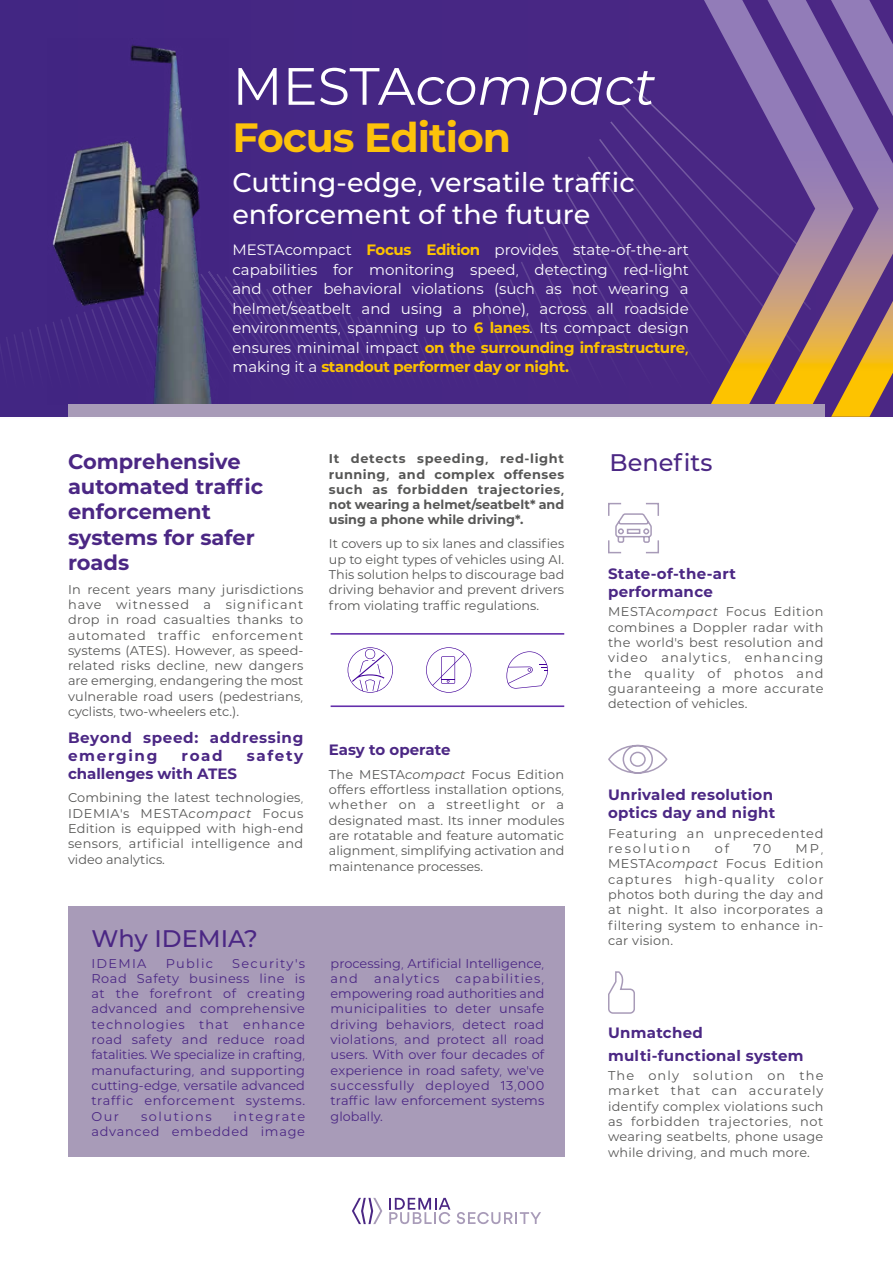
<style>
.page{position:relative;width:893px;height:1263px;background:#fff}
.page>*{position:absolute;margin:0;border:0;box-sizing:border-box;transform-origin:0 0}
.t1{font:italic 52.5px "IDEMIA";color:#fff}
.t2{font:700 40.95px "IDEMIA";letter-spacing:-.025em;color:#fdc20b}
.t3{font:500 27px/32.4px "IDEMIA";color:#fff}
.t4{font:500 24px "IDEMIA";color:#4b2784}
.t5{font:700 21px/25.2px "IDEMIA";color:#4b2784}
.t6{font:15px/19.5px "IDEMIA";color:#fff;text-align:justify}
.t7{font:700 15px/18px "IDEMIA";letter-spacing:.02em;color:#4b2784}
.t8{font:700 15px "IDEMIA";color:#4b2784}
.t9{font:700 15px/18px "IDEMIA";letter-spacing:.04em;color:#4b2784}
.t10{font:12.75px/15.3px "IDEMIA";letter-spacing:.02em;color:#575756;text-align:justify}
.t11{font:12.75px/15.3px "IDEMIA";letter-spacing:.04em;color:#4b2784;text-align:justify}
.t12{font:700 12.75px/15.3px "IDEMIA";color:#575756;text-align:justify}
.t13{font:12.75px/15.3px "IDEMIA";color:#4b2784}
.t14{font:12.75px/15.3px "IDEMIA";letter-spacing:.06em;color:#575756}
.t15{font:12.75px "IDEMIA";letter-spacing:.12em;color:#4b2784}
.t16{font:12.75px "IDEMIA";letter-spacing:.085em;color:#4b2784}
.s1{font-style:normal}
.s2{font-weight:700;color:#fdc300}
.s3{font-style:italic}
</style>
<div class="page">
<div style="left:68px;top:906px;width:496px;height:251px;background:#a89bb8"></div>
<div style="left:0;top:0;width:893px;height:417px;background:#462784"></div>
<svg style="left:6px;top:86px;width:698px;height:268px"></svg>
<img style="left:48px;top:44px;width:181px;height:361px">
<hr style="left:331px;top:633px;width:233px;height:2px;background:#420099">
<hr style="left:331px;top:705px;width:233px;height:2px;background:#420099">
<svg style="left:506px;top:651px;width:42px;height:38px"></svg>
<svg style="left:426px;top:647px;width:45px;height:46px"></svg>
<svg style="left:348px;top:647px;width:45px;height:46px"></svg>
<svg style="left:457px;top:1212px;width:84px;height:12px"></svg>
<svg style="left:389px;top:1198px;width:61px;height:26px"></svg>
<svg style="left:352px;top:1198px;width:30px;height:26px"></svg>
<svg style="left:704px;top:0;width:127px;height:405px"></svg>
<svg style="left:831px;top:0;width:62px;height:417px"></svg>
<div style="left:68px;top:405px;width:757px;height:12px;background:#a89bb8"></div>
<svg style="left:608px;top:502px;width:51px;height:52px"></svg>
<svg style="left:608px;top:744px;width:60px;height:30px"></svg>
<svg style="left:608px;top:971px;width:27px;height:43px"></svg>
<h1 class="t1" style="left:232px;top:50px;width:425px"><span class="s1">MESTA</span>compact</h1>
<h2 class="t2" style="left:232px;top:108px;width:280px">Focus Edition</h2>
<h3 class="t3" style="left:232px;top:165px;width:404px">Cutting-edge, versatile traffic enforcement of the future</h3>
<p class="t6" style="left:232px;top:240px;width:458px">MESTAcompact <span class="s2">Focus Edition</span> provides state-of-the-art capabilities for monitoring speed, detecting red-light and other behavioral violations (such as not wearing a helmet/seatbelt and using a phone), across all roadside environments, spanning up to <span class="s2">6 lanes</span>. Its compact design ensures minimal impact <span class="s2">on the surrounding infrastructure, </span>making it a <span class="s2">standout performer day or night.</span></p>
<h3 class="t5" style="left:68px;top:448px;width:197px">Comprehensive automated traffic enforcement systems for safer roads</h3>
<p class="t10" style="left:68px;top:581px;width:237px">In recent years many jurisdictions have witnessed a significant drop in road casualties thanks to automated traffic enforcement systems (ATES). However, as speed&shy;related risks decline, new dangers are emerging, endangering the most vulnerable road users (pedestrians, cyclists, two-wheelers etc.).</p>
<p class="t9" style="left:68px;top:727px;width:237px">Beyond speed: addressing emerging</p>
<p class="t7" style="left:182px;top:745px;width:43px">road</p>
<p class="t7" style="left:247px;top:745px;width:58px">safety</p>
<p class="t8" style="left:68px;top:762px;width:171px">challenges with ATES</p>
<p class="t10" style="left:68px;top:790px;width:237px">Combining the latest technologies, IDEMIA’s MESTA<span class="s3">compact</span> Focus Edition is equipped with high-end sensors, artificial intelligence and video analytics.</p>
<h3 class="t4" style="left:91px;top:921px;width:168px">Why IDEMIA?</h3>
<p class="t11" style="left:91px;top:955px;width:215px;text-indent:141px">Security’s Road Safety business line is at the forefront of creating advanced and comprehensive technologies that enhance road safety and reduce road fatalities. We specialize in crafting, manufacturing, and supporting cutting-edge, versatile advanced traffic enforcement systems.<br>Our</p>
<p class="t11" style="left:91px;top:955px;width:57px">IDEMIA</p>
<p class="t11" style="left:166px;top:955px;width:49px">Public</p>
<p class="t11" style="left:91px;top:1108px;width:215px;text-align:right">integrate<br>advanced embedded image</p>
<p class="t15" style="left:141px;top:1107px;width:72px">solutions</p>
<p class="t12" style="left:329px;top:450px;width:237px">It detects speeding, red-light running, and complex offenses such as forbidden trajectories, not wearing a helmet/seatbelt* and using a phone while driving*.</p>
<p class="t10" style="left:329px;top:536px;width:237px">It covers up to six lanes and classifies up to eight types of vehicles using AI.<br>This solution helps to discourage bad driving behavior and prevent drivers from violating traffic regulations.</p>
<p class="t8" style="left:329px;top:739px;width:123px">Easy to operate</p>
<p class="t10" style="left:329px;top:766px;width:237px">The MESTA<span class="s3">compact</span> Focus Edition offers effortless installation options, whether on a streetlight or a designated mast. Its inner modules are rotatable and feature automatic alignment, simplifying activation and maintenance processes.</p>
<p class="t13" style="left:331px;top:955px;width:215px">processing, Artificial Intelligence, and</p>
<p class="t11" style="left:331px;top:970px;width:215px;text-indent:125px">capabilities, empowering road authorities and municipalities to deter unsafe driving behaviors, detect road violations, and protect all road users. With over four decades of experience in road safety, we’ve successfully deployed 13,000 traffic law enforcement systems globally.</p>
<p class="t16" style="left:374px;top:969px;width:67px">analytics</p>
<h3 class="t4" style="left:609px;top:446px;width:105px">Benefits</h3>
<p class="t7" style="left:608px;top:564px;width:129px">State-of-the-art performance</p>
<p class="t10" style="left:608px;top:604px;width:217px">MESTA<span class="s3">compact</span> Focus Edition combines a Doppler radar with the world’s best resolution and video analytics, enhancing the quality of photos and guaranteeing a more accurate detection of vehicles.</p>
<p class="t7" style="left:608px;top:785px;width:169px">Unrivaled resolution optics day and night</p>
<p class="t14" style="left:608px;top:825px;width:217px">Featuring an unprecedented resolution</p>
<p class="t10" style="left:715px;top:840px;width:16px">of</p>
<p class="t10" style="left:753px;top:840px;width:19px">70</p>
<p class="t10" style="left:608px;top:840px;width:217px;text-indent:188px">MP, MESTA<span class="s3">compact</span> Focus Edition captures high-quality color photos both during the day and at night. It also incorporates a filtering system to enhance in&shy;car vision.</p>
<p class="t7" style="left:608px;top:1021px;width:197px;line-height:22.5px">Unmatched multi-functional system</p>
<p class="t10" style="left:608px;top:1067px;width:217px">The only solution on the market that can accurately identify complex violations such as forbidden trajectories, not wearing seatbelts, phone usage while driving, and much more.</p>
</div>
